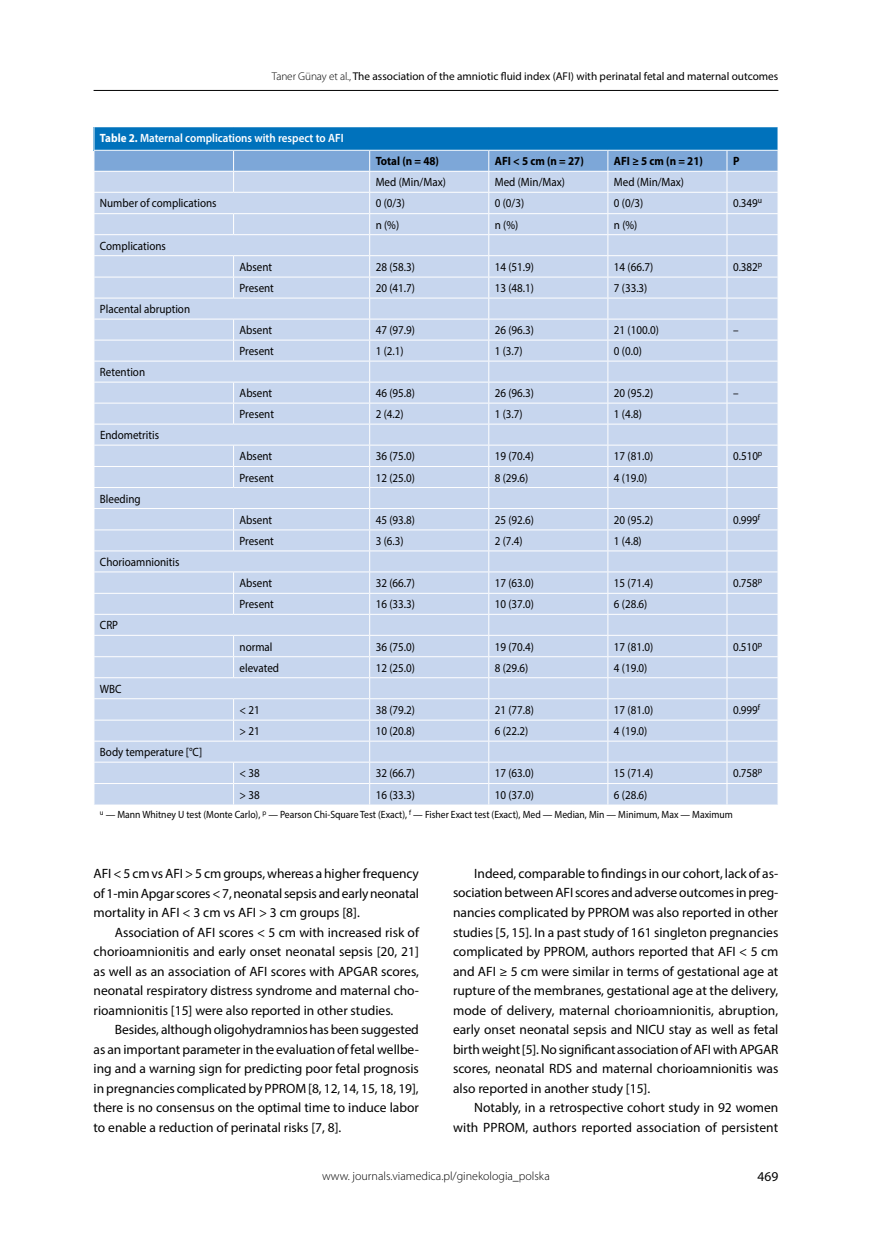
<style>
.page{position:relative;width:872px;height:1234px;background:#fff}
.page>*{position:absolute;margin:0;border:0;box-sizing:border-box;transform-origin:0 0}
.t1{font:13.5px/19.5px "Myriad Pro";color:#000;text-align:justify}
.t2{font:12px "Myriad Pro";color:#000;scale:.92 1}
.t3{font:300 12px "Myriad Pro";color:#000}
.t4{font:600 12px "Myriad Pro";color:#fff;scale:.92 1}
.t5{font:700 12px "Myriad Pro";color:#000;scale:.92 1}
.t6{font:11.25px "Myriad Pro";color:#000}
.t7{font:10.5px "Myriad Pro";color:#000;scale:.92 1}
.s1{font-weight:300}
.s2{font-weight:700}
</style>
<div class="page">
<hr style="left:94px;top:90px;width:684px;height:1px;background:#000">
<svg style="left:94px;top:127px;width:684px;height:677px;background:#c1d3ec"></svg>
<p class="t6" style="left:272px;top:70px;width:508px"><span class="s1">Taner Günay et al.,</span> The association of the amniotic fluid index (AFI) with perinatal fetal and maternal outcomes</p>
<p class="t4" style="left:100px;top:130px;width:266px"><span class="s2">Table 2.</span> Maternal complications with respect to AFI</p>
<p class="t5" style="left:376px;top:153px;width:70px">Total (n = 48)</p>
<p class="t5" style="left:495px;top:153px;width:98px">AFI &lt; 5 cm (n = 27)</p>
<p class="t5" style="left:614px;top:153px;width:98px">AFI ≥ 5 cm (n = 21)</p>
<p class="t5" style="left:733px;top:153px;width:8px">P</p>
<p class="t2" style="left:376px;top:175px;width:78px">Med (Min/Max)</p>
<p class="t2" style="left:495px;top:175px;width:78px">Med (Min/Max)</p>
<p class="t2" style="left:614px;top:175px;width:78px">Med (Min/Max)</p>
<p class="t2" style="left:100px;top:196px;width:128px">Number of complications</p>
<p class="t2" style="left:376px;top:196px;width:33px">0 (0/3)</p>
<p class="t2" style="left:495px;top:196px;width:33px">0 (0/3)</p>
<p class="t2" style="left:614px;top:196px;width:33px">0 (0/3)</p>
<p class="t2" style="left:733px;top:196px;width:33px">0.349<sup>u</sup></p>
<p class="t2" style="left:376px;top:217px;width:27px">n (%)</p>
<p class="t2" style="left:495px;top:217px;width:27px">n (%)</p>
<p class="t2" style="left:614px;top:217px;width:27px">n (%)</p>
<p class="t2" style="left:100px;top:238px;width:73px">Complications</p>
<p class="t2" style="left:239px;top:259px;width:37px">Absent</p>
<p class="t2" style="left:376px;top:259px;width:44px">28 (58.3)</p>
<p class="t2" style="left:495px;top:259px;width:44px">14 (51.9)</p>
<p class="t2" style="left:614px;top:259px;width:44px">14 (66.7)</p>
<p class="t2" style="left:733px;top:259px;width:33px">0.382<sup>p</sup></p>
<p class="t2" style="left:239px;top:280px;width:39px">Present</p>
<p class="t2" style="left:376px;top:280px;width:44px">20 (41.7)</p>
<p class="t2" style="left:495px;top:280px;width:44px">13 (48.1)</p>
<p class="t2" style="left:614px;top:280px;width:38px">7 (33.3)</p>
<p class="t2" style="left:100px;top:301px;width:100px">Placental abruption</p>
<p class="t2" style="left:239px;top:322px;width:37px">Absent</p>
<p class="t2" style="left:376px;top:322px;width:44px">47 (97.9)</p>
<p class="t2" style="left:495px;top:322px;width:44px">26 (96.3)</p>
<p class="t2" style="left:614px;top:322px;width:50px">21 (100.0)</p>
<p class="t2" style="left:733px;top:322px;width:7px">–</p>
<p class="t2" style="left:240px;top:343px;width:39px">Present</p>
<p class="t2" style="left:376px;top:343px;width:32px">1 (2.1)</p>
<p class="t2" style="left:495px;top:343px;width:32px">1 (3.7)</p>
<p class="t2" style="left:614px;top:343px;width:32px">0 (0.0)</p>
<p class="t2" style="left:100px;top:364px;width:51px">Retention</p>
<p class="t2" style="left:240px;top:385px;width:37px">Absent</p>
<p class="t2" style="left:376px;top:385px;width:44px">46 (95.8)</p>
<p class="t2" style="left:495px;top:385px;width:44px">26 (96.3)</p>
<p class="t2" style="left:614px;top:385px;width:44px">20 (95.2)</p>
<p class="t2" style="left:733px;top:385px;width:7px">–</p>
<p class="t2" style="left:240px;top:406px;width:39px">Present</p>
<p class="t2" style="left:376px;top:406px;width:32px">2 (4.2)</p>
<p class="t2" style="left:495px;top:406px;width:32px">1 (3.7)</p>
<p class="t2" style="left:614px;top:406px;width:32px">1 (4.8)</p>
<p class="t2" style="left:100px;top:427px;width:66px">Endometritis</p>
<p class="t2" style="left:240px;top:449px;width:37px">Absent</p>
<p class="t2" style="left:376px;top:449px;width:44px">36 (75.0)</p>
<p class="t2" style="left:495px;top:449px;width:44px">19 (70.4)</p>
<p class="t2" style="left:614px;top:449px;width:44px">17 (81.0)</p>
<p class="t2" style="left:733px;top:449px;width:33px">0.510<sup>p</sup></p>
<p class="t2" style="left:239px;top:470px;width:39px">Present</p>
<p class="t2" style="left:376px;top:470px;width:44px">12 (25.0)</p>
<p class="t2" style="left:495px;top:470px;width:38px">8 (29.6)</p>
<p class="t2" style="left:614px;top:470px;width:38px">4 (19.0)</p>
<p class="t2" style="left:100px;top:491px;width:46px">Bleeding</p>
<p class="t2" style="left:239px;top:512px;width:37px">Absent</p>
<p class="t2" style="left:376px;top:512px;width:44px">45 (93.8)</p>
<p class="t2" style="left:495px;top:512px;width:44px">25 (92.6)</p>
<p class="t2" style="left:614px;top:512px;width:44px">20 (95.2)</p>
<p class="t2" style="left:733px;top:512px;width:31px">0.999<sup>f</sup></p>
<p class="t2" style="left:239px;top:533px;width:39px">Present</p>
<p class="t2" style="left:376px;top:533px;width:32px">3 (6.3)</p>
<p class="t2" style="left:495px;top:533px;width:32px">2 (7.4)</p>
<p class="t2" style="left:614px;top:533px;width:32px">1 (4.8)</p>
<p class="t2" style="left:100px;top:554px;width:88px">Chorioamnionitis</p>
<p class="t2" style="left:239px;top:575px;width:37px">Absent</p>
<p class="t2" style="left:376px;top:575px;width:44px">32 (66.7)</p>
<p class="t2" style="left:495px;top:575px;width:44px">17 (63.0)</p>
<p class="t2" style="left:614px;top:575px;width:44px">15 (71.4)</p>
<p class="t2" style="left:733px;top:575px;width:33px">0.758<sup>p</sup></p>
<p class="t2" style="left:239px;top:596px;width:39px">Present</p>
<p class="t2" style="left:376px;top:596px;width:44px">16 (33.3)</p>
<p class="t2" style="left:495px;top:596px;width:44px">10 (37.0)</p>
<p class="t2" style="left:614px;top:596px;width:38px">6 (28.6)</p>
<p class="t2" style="left:100px;top:617px;width:21px">CRP</p>
<p class="t2" style="left:239px;top:639px;width:37px">normal</p>
<p class="t2" style="left:376px;top:639px;width:44px">36 (75.0)</p>
<p class="t2" style="left:495px;top:639px;width:44px">19 (70.4)</p>
<p class="t2" style="left:614px;top:639px;width:44px">17 (81.0)</p>
<p class="t2" style="left:733px;top:639px;width:33px">0.510<sup>p</sup></p>
<p class="t2" style="left:239px;top:660px;width:44px">elevated</p>
<p class="t2" style="left:376px;top:660px;width:44px">12 (25.0)</p>
<p class="t2" style="left:495px;top:660px;width:38px">8 (29.6)</p>
<p class="t2" style="left:614px;top:660px;width:38px">4 (19.0)</p>
<p class="t2" style="left:100px;top:681px;width:25px">WBC</p>
<p class="t2" style="left:239px;top:702px;width:24px">&lt; 21</p>
<p class="t2" style="left:376px;top:702px;width:44px">38 (79.2)</p>
<p class="t2" style="left:495px;top:702px;width:44px">21 (77.8)</p>
<p class="t2" style="left:614px;top:702px;width:44px">17 (81.0)</p>
<p class="t2" style="left:733px;top:702px;width:31px">0.999<sup>f</sup></p>
<p class="t2" style="left:239px;top:723px;width:24px">&gt; 21</p>
<p class="t2" style="left:376px;top:723px;width:44px">10 (20.8)</p>
<p class="t2" style="left:495px;top:723px;width:38px">6 (22.2)</p>
<p class="t2" style="left:614px;top:723px;width:38px">4 (19.0)</p>
<p class="t2" style="left:100px;top:744px;width:113px">Body temperature [°C]</p>
<p class="t2" style="left:239px;top:765px;width:24px">&lt; 38</p>
<p class="t2" style="left:376px;top:765px;width:44px">32 (66.7)</p>
<p class="t2" style="left:495px;top:765px;width:44px">17 (63.0)</p>
<p class="t2" style="left:614px;top:765px;width:44px">15 (71.4)</p>
<p class="t2" style="left:733px;top:765px;width:33px">0.758<sup>p</sup></p>
<p class="t2" style="left:239px;top:787px;width:24px">&gt; 38</p>
<p class="t2" style="left:376px;top:787px;width:44px">16 (33.3)</p>
<p class="t2" style="left:495px;top:787px;width:44px">10 (37.0)</p>
<p class="t2" style="left:614px;top:787px;width:38px">6 (28.6)</p>
<p class="t7" style="left:100px;top:808px;width:689px"><sup>u</sup> — Mann Whitney U test (Monte Carlo), <sup>p</sup> — Pearson Chi-Square Test (Exact), <sup>f</sup> — Fisher Exact test (Exact), Med — Median, Min — Minimum, Max — Maximum</p>
<p class="t1" style="left:94px;top:863px;width:327px">AFI &lt; 5 cm vs AFI &gt; 5 cm groups, whereas a higher frequency of 1-min Apgar scores &lt; 7, neonatal sepsis and early neonatal mortality in AFI &lt; 3 cm vs AFI &gt; 3 cm groups [8].</p>
<p class="t1" style="left:94px;top:921px;width:327px;text-indent:21px">Association of AFI scores &lt; 5 cm with increased risk of chorioamnionitis and early onset neonatal sepsis [20, 21] as well as an association of AFI scores with APGAR scores, neonatal respiratory distress syndrome and maternal cho&shy;rioamnionitis [15] were also reported in other studies.</p>
<p class="t1" style="left:94px;top:1019px;width:327px;text-indent:21px">Besides, although oligohydramnios has been suggested as an important parameter in the evaluation of fetal wellbe&shy;ing and a warning sign for predicting poor fetal prognosis in pregnancies complicated by PPROM [8, 12, 14, 15, 18, 19], there is no consensus on the optimal time to induce labor to enable a reduction of perinatal risks [7, 8].</p>
<p class="t1" style="left:453px;top:863px;width:327px;text-indent:21px">Indeed, comparable to findings in our cohort, lack of as&shy;sociation between AFI scores and adverse outcomes in preg&shy;nancies complicated by PPROM was also reported in other studies [5, 15]. In a past study of 161 singleton pregnancies complicated by PPROM, authors reported that AFI &lt; 5 cm and AFI ≥ 5 cm were similar in terms of gestational age at rupture of the membranes, gestational age at the delivery, mode of delivery, maternal chorioamnionitis, abruption, early onset neonatal sepsis and NICU stay as well as fetal birth weight [5]. No significant association of AFI with APGAR scores, neonatal RDS and maternal chorioamnionitis was also reported in another study [15].</p>
<p class="t1" style="left:453px;top:1097px;width:327px;text-align:right">Notably, in a retrospective cohort study in 92 women with PPROM, authors reported association of persistent</p>
<p class="t3" style="left:322px;top:1169px;width:229px">www. journals.viamedica.pl/ginekologia_polska</p>
<p class="t1" style="left:757px;top:1166px;width:22px">469</p>
</div>
